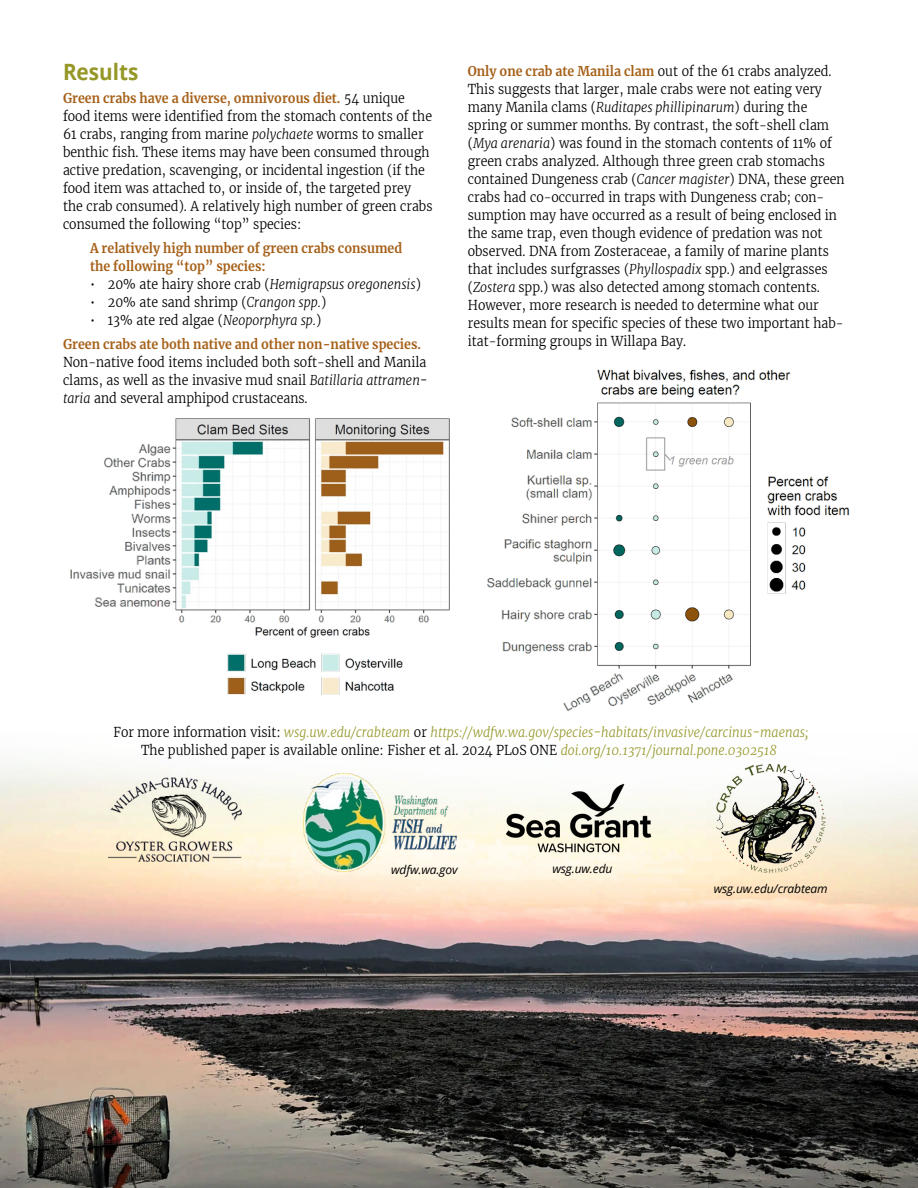
<style>
.page{position:relative;width:918px;height:1188px;background:#fff}
.page>*{position:absolute;margin:0;border:0;box-sizing:border-box;transform-origin:0 0}
.t1{font:700 22.5px "Open Sans";color:#959726;scale:.92 1}
.t2{font:300 13.5px/18px "Merriweather";color:#000;scale:.92 1}
.t3{font:italic 300 13.5px/18px "Merriweather";color:#959726;text-align:center;scale:.92 1}
.t4{font:700 13.5px/18px "Merriweather";color:#a6611a;scale:.92 1}
.t5{font:italic 12px "Open Sans";letter-spacing:-.01em;color:#000}
.s1{font-weight:700;color:#a6611a}
.s2{font-style:italic}
.s3{font-weight:300;color:#000}
.s4{font-weight:300;font-style:italic;color:#000}
.s5{font-style:normal;color:#000}
</style>
<div class="page">
<img style="left:0;top:761px;width:918px;height:427px">
<img style="left:108px;top:777px;width:134px;height:85px">
<img style="left:487px;top:369px;width:363px;height:342px">
<img style="left:70px;top:418px;width:380px;height:277px">
<img style="left:499px;top:779px;width:160px;height:78px">
<img style="left:714px;top:762px;width:113px;height:112px">
<img style="left:304px;top:774px;width:153px;height:98px">
<h1 class="t1" style="left:63px;top:56px;width:83px">Results</h1>
<p class="t2" style="left:63px;top:89px;width:403px"><span class="s1">Green crabs have a diverse, omnivorous diet.</span> 54 unique food items were identified from the stomach contents of the 61 crabs, ranging from marine <span class="s2">polychaete</span> worms to smaller benthic fish. These items may have been consumed through active predation, scavenging, or incidental ingestion (if the food item was attached to, or inside of, the targeted prey the crab consumed). A relatively high number of green crabs consumed the following “top” species:</p>
<p class="t4" style="left:90px;top:238px;width:341px">A relatively high number of green crabs consumed the following “top” species:</p>
<p class="t2" style="left:90px;top:275px;width:361px">• 20% ate hairy shore crab (<span class="s2">Hemigrapsus oregonensis</span>)</p>
<p class="t2" style="left:90px;top:293px;width:258px">• 20% ate sand shrimp (<span class="s2">Crangon spp.</span>)</p>
<p class="t4" style="left:63px;top:307px;width:391px;line-height:24px;text-indent:27px"><span class="s3">• 13% ate red algae (</span><span class="s4">Neoporphyra sp.</span><span class="s3">)<br></span>Green crabs ate both native and other non-native species.</p>
<p class="t2" style="left:63px;top:353px;width:398px;text-align:justify">Non-native food items included both soft-shell and Manila clams, as well as the invasive mud snail <span class="s2">Batillaria attramen&shy;taria</span> and several amphipod crustaceans.</p>
<p class="t2" style="left:468px;top:62px;width:411px"><span class="s1">Only one crab ate Manila clam</span> out of the 61 crabs analyzed.<br>This suggests that larger, male crabs were not eating very many Manila clams (<span class="s2">Ruditapes phillipinarum</span>) during the spring or summer months. By contrast, the soft-shell clam (<span class="s2">Mya arenaria</span>) was found in the stomach contents of 11% of green crabs analyzed. Although three green crab stomachs contained Dungeness crab (<span class="s2">Cancer magister</span>) DNA, these green crabs had co-occurred in traps with Dungeness crab; con&shy;sumption may have occurred as a result of being enclosed in the same trap, even though evidence of predation was not observed. DNA from Zosteraceae, a family of marine plants that includes surfgrasses (<span class="s2">Phyllospadix</span> spp.) and eelgrasses (<span class="s2">Zostera</span> spp.) was also detected among stomach contents.<br>However, more research is needed to determine what our results mean for specific species of these two important hab&shy;itat-forming groups in Willapa Bay.</p>
<p class="t3" style="left:113px;top:723px;width:757px"><span class="s5">For more information visit:</span> wsg.uw.edu/crabteam <span class="s5">or</span> https://wdfw.wa.gov/species-habitats/invasive/carcinus-maenas;<br><span class="s5">The published paper is available online: Fisher et al. 2024 PLoS ONE</span> doi.org/10.1371/journal.pone.0302518</p>
<p class="t5" style="left:391px;top:861px;width:68px">wdfw.wa.gov</p>
<p class="t5" style="left:552px;top:860px;width:62px">wsg.uw.edu</p>
<p class="t5" style="left:714px;top:880px;width:116px">wsg.uw.edu/crabteam</p>
</div>
